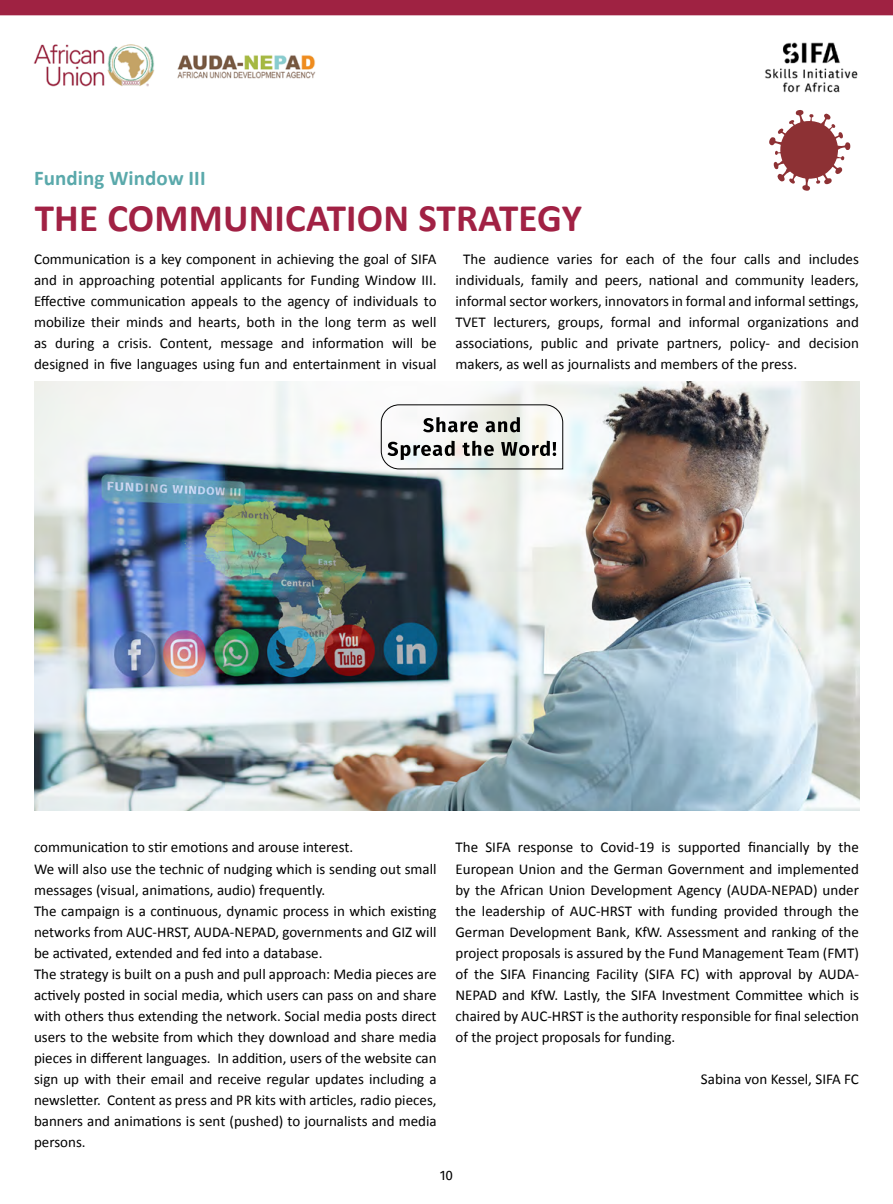
<style>
.page{position:relative;width:893px;height:1204px;background:#fff}
.page>*{position:absolute;margin:0;border:0;box-sizing:border-box;transform-origin:0 0}
.t1{font:700 39px "Calibri";letter-spacing:.005em;color:#a12144}
.t2{font:700 21px "Calibri";letter-spacing:.005em;color:#5aa9ab}
.t3{font:15px/21px "Calibri";color:#000;text-align:justify}
.t4{font:13.5px "Fira Sans";color:#000}
</style>
<div class="page">
<img style="left:727px;top:15px;width:155px;height:133px">
<img style="left:33px;top:15px;width:371px;height:72px">
<div style="left:0;top:0;width:893px;height:15px;background:#9f2242"></div>
<svg style="left:768px;top:109px;width:82px;height:82px"></svg>
<img style="left:35px;top:381px;width:825px;height:429px">
<svg style="left:380px;top:404px;width:183px;height:65px"></svg>
<h2 class="t2" style="left:34px;top:163px;width:173px">Funding Window III</h2>
<h1 class="t1" style="left:35px;top:190px;width:549px">THE COMMUNICATION STRATEGY</h1>
<p class="t3" style="left:34px;top:248px;width:404px">Communication is a key component in achieving the goal of SIFA and in approaching potential applicants for Funding Window III.<br>Effective communication appeals to the agency of individuals to mobilize their minds and hearts, both in the long term as well as during a crisis. Content, message and information will be designed in five languages using fun and entertainment in visual</p>
<p class="t3" style="left:455px;top:248px;width:405px;text-indent:8px">The audience varies for each of the four calls and includes individuals, family and peers, national and community leaders, informal sector workers, innovators in formal and informal settings, TVET lecturers, groups, formal and informal organizations and associations, public and private partners, policy- and decision makers, as well as journalists and members of the press.</p>
<p class="t3" style="left:34px;top:836px;width:404px;text-align:left">communication to stir emotions and arouse interest.<br>We will also use the technic of nudging which is sending out small messages (visual, animations, audio) frequently.<br>The campaign is a continuous, dynamic process in which existing networks from AUC-HRST, AUDA-NEPAD, governments and GIZ will be activated, extended and fed into a database.<br>The strategy is built on a push and pull approach: Media pieces are actively posted in social media, which users can pass on and share with others thus extending the network. Social media posts direct users to the website from which they download and share media pieces in different languages. In addition, users of the website can sign up with their email and receive regular updates including a newsletter. Content as press and PR kits with articles, radio pieces, banners and animations is sent (pushed) to journalists and media persons.</p>
<p class="t3" style="left:455px;top:836px;width:405px">The SIFA response to Covid-19 is supported financially by the European Union and the German Government and implemented by the African Union Development Agency (AUDA-NEPAD) under the leadership of AUC-HRST with funding provided through the German Development Bank, KfW. Assessment and ranking of the project proposals is assured by the Fund Management Team (FMT) of the SIFA Financing Facility (SIFA FC) with approval by AUDA-NEPAD and KfW. Lastly, the SIFA Investment Committee which is chaired by AUC-HRST is the authority responsible for final selection of the project proposals for funding.</p>
<p class="t3" style="left:701px;top:1067px;width:159px">Sabina von Kessel, SIFA FC</p>
<p class="t4" style="left:440px;top:1165px;width:15px">10</p>
</div>
